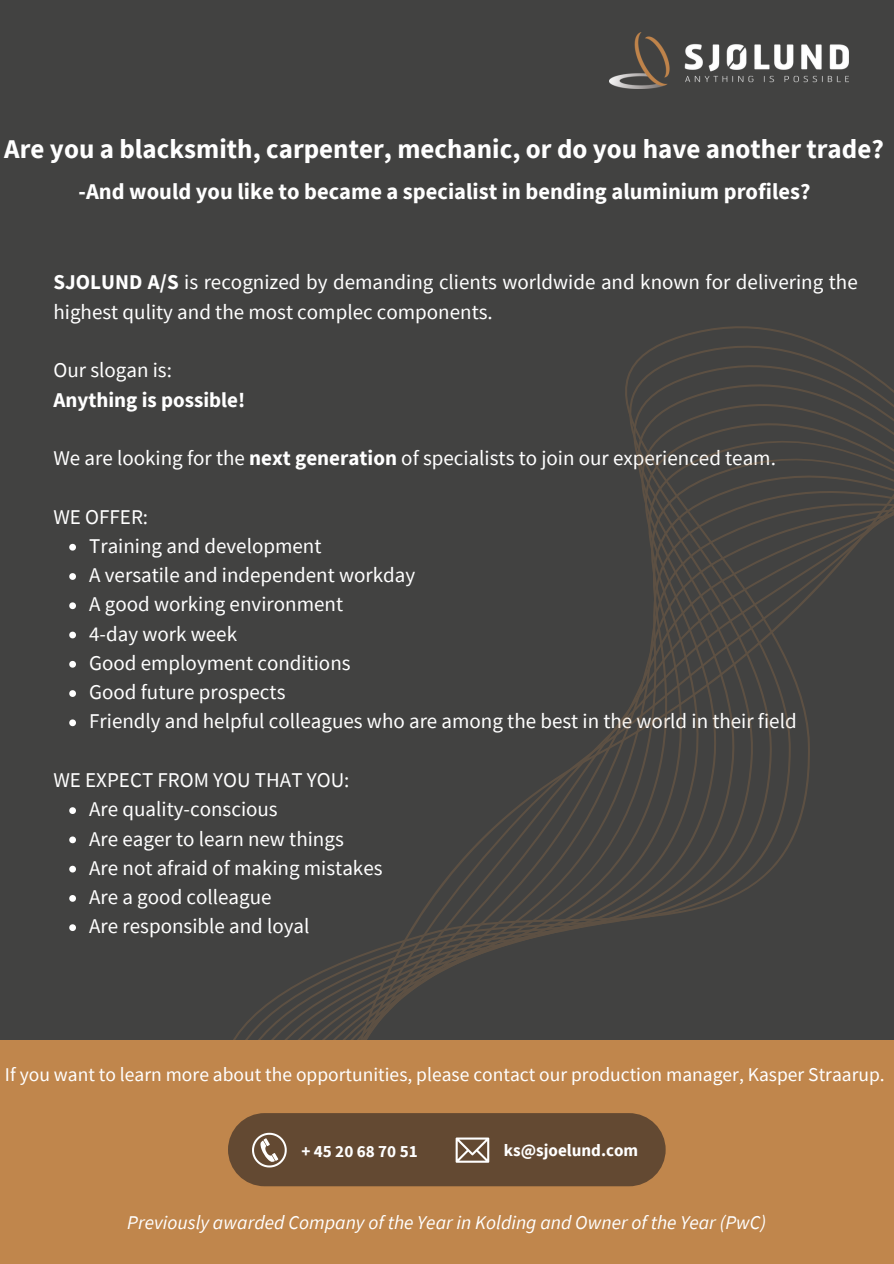
<style>
.page{position:relative;width:894px;height:1264px;background:#fff}
.page>*{position:absolute;margin:0;border:0;box-sizing:border-box;transform-origin:0 0}
.t1{font:700 27px "Source Sans Pro";color:#fff}
.t2{font:700 22.5px "Source Sans Pro";color:#fff}
.t3{font:21px/29.2px "Source Sans Pro";color:#fff}
.t4{font:700 21px/29.2px "Source Sans Pro";color:#fff}
.t5{font:19.5px "Source Sans Pro";color:#fff}
.t6{font:italic 19.5px "Source Sans Pro";color:#fff}
.t7{font:700 17.1px "Source Sans Pro";color:#fff}
.s1{font-weight:700}
.s2{font-weight:400}
</style>
<div class="page">
<div style="left:0;top:0;width:893px;height:1263px;background:#424241"></div>
<div style="left:0;top:1040px;width:893px;height:223px;background:#c0864c"></div>
<img style="left:609px;top:33px;width:239px;height:56px">
<svg style="left:69px;top:544px;width:7px;height:6px"></svg>
<svg style="left:69px;top:573px;width:7px;height:7px"></svg>
<svg style="left:69px;top:602px;width:7px;height:7px"></svg>
<svg style="left:69px;top:631px;width:7px;height:7px"></svg>
<svg style="left:69px;top:661px;width:7px;height:6px"></svg>
<svg style="left:69px;top:690px;width:7px;height:7px"></svg>
<svg style="left:69px;top:719px;width:7px;height:7px"></svg>
<svg style="left:69px;top:807px;width:7px;height:7px"></svg>
<svg style="left:69px;top:836px;width:7px;height:7px"></svg>
<svg style="left:69px;top:865px;width:7px;height:7px"></svg>
<svg style="left:69px;top:895px;width:7px;height:6px"></svg>
<svg style="left:69px;top:924px;width:7px;height:7px"></svg>
<svg style="left:228px;top:326px;width:665px;height:840px"></svg>
<div style="left:228px;top:1113px;width:437px;height:73px;background:#634932;border-radius:37px"></div>
<svg style="left:455px;top:1137px;width:34px;height:25px"></svg>
<svg style="left:252px;top:1132px;width:35px;height:35px"></svg>
<p class="t1" style="left:4px;top:131px;width:880px">Are you a blacksmith, carpenter, mechanic, or do you have another trade?</p>
<p class="t2" style="left:79px;top:177px;width:733px">-And would you like to became a specialist in bending aluminium profiles?</p>
<h2 class="t3" style="left:53px;top:267px;width:805px"><span class="s1">SJOLUND A/S</span> is recognized by demanding clients worldwide and known for delivering the highest qulity and the most complec components.</h2>
<p class="t4" style="left:53px;top:355px;width:193px"><span class="s2">Our slogan is:<br></span>Anything is possible!</p>
<p class="t3" style="left:53px;top:443px;width:723px">We are looking for the <span class="s1">next generation</span> of specialists to join our experienced team.</p>
<p class="t3" style="left:53px;top:501px;width:96px">WE OFFER:</p>
<p class="t3" style="left:89px;top:531px;width:234px">Training and development</p>
<p class="t3" style="left:89px;top:560px;width:327px">A versatile and independent workday</p>
<h3 class="t3" style="left:89px;top:589px;width:255px">A good working environment</h3>
<h3 class="t3" style="left:89px;top:618px;width:149px">4-day work week</h3>
<h3 class="t3" style="left:89px;top:648px;width:263px">Good employment conditions</h3>
<h3 class="t3" style="left:89px;top:677px;width:198px">Good future prospects</h3>
<h1 class="t3" style="left:89px;top:706px;width:708px">Friendly and helpful colleagues who are among the best in the world in their field</h1>
<p class="t3" style="left:89px;top:765px;width:262px;text-indent:-36px">WE EXPECT FROM YOU THAT YOU:<br>Are quality-conscious<br>Are eager to learn new things</p>
<p class="t3" style="left:89px;top:852px;width:295px">Are not afraid of making mistakes</p>
<p class="t3" style="left:89px;top:882px;width:184px">Are a good colleague</p>
<p class="t3" style="left:89px;top:911px;width:222px">Are responsible and loyal</p>
<h1 class="t5" style="left:5px;top:1062px;width:881px">If you want to learn more about the opportunities, please contact our production manager, Kasper Straarup.</h1>
<p class="t7" style="left:301px;top:1140px;width:118px">+4520687051</p>
<p class="t7" style="left:504px;top:1138px;width:136px">ks@sjoelund.com</p>
<p class="t6" style="left:127px;top:1210px;width:640px">Previously awarded Company of the Year in Kolding and Owner of the Year (PwC)</p>
</div>
